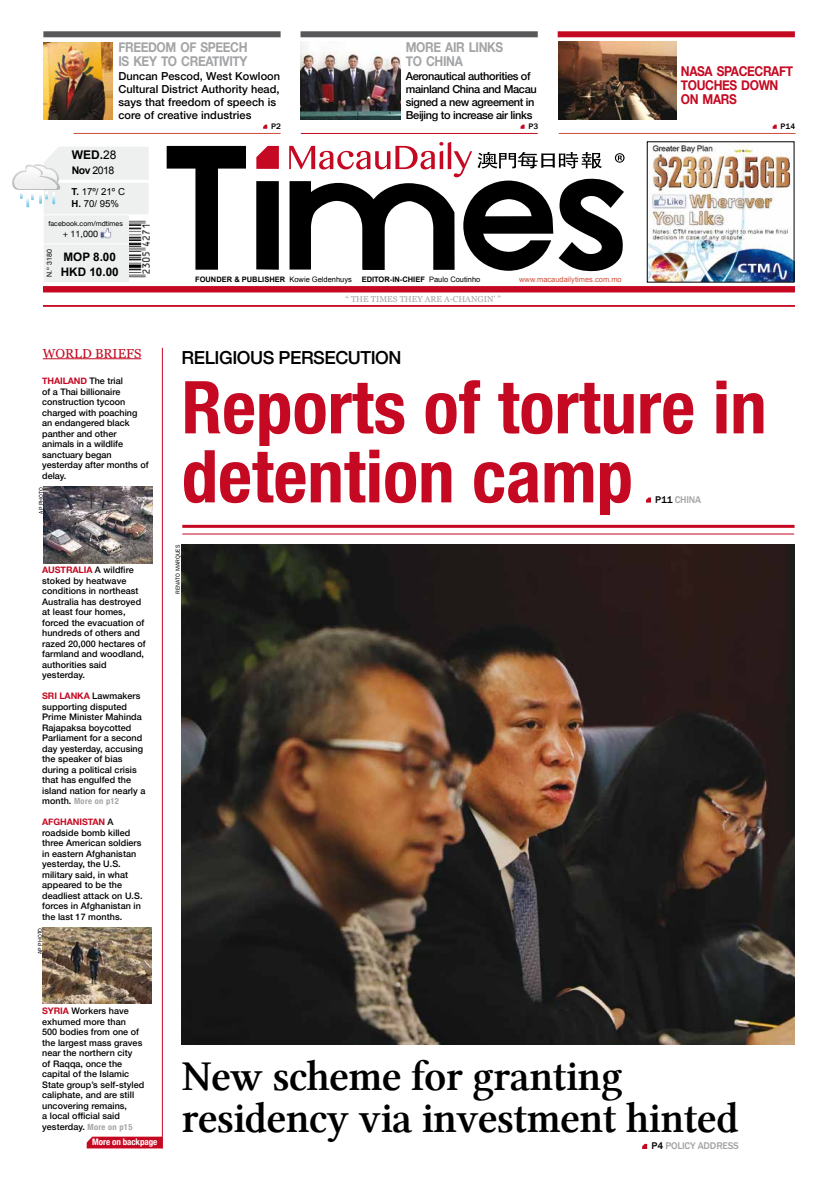
<style>
.page{position:relative;width:837px;height:1191px;background:#fff}
.page>*{position:absolute;margin:0;border:0;box-sizing:border-box;transform-origin:0 0}
.t1{font:700 condensed 73px/69px "Helvetica Neue";color:#c50922}
.t2{font:43px/42px "Lin Libertine Z";letter-spacing:-.02em;color:#000}
.t3{font:500 18px "Helvetica Neue";letter-spacing:-.025em;color:#000}
.t4{font:700 13.6px/14px "Helvetica Neue";letter-spacing:-.03em;color:#a3a4a6;scale:.88 1}
.t5{font:700 13.6px/14px "Helvetica Neue";letter-spacing:-.03em;color:#c50922;scale:.88 1}
.t6{font:13px "Georgia";color:#c50922}
.t7{font:700 12px "Arial";color:#000}
.t8{font:700 11.7px/15.3px "Arial";color:#000}
.t9{font:500 11px/13px "Helvetica Neue";letter-spacing:.005em;color:#000}
.t10{font:500 11px/13px "Helvetica Neue";letter-spacing:-.03em;color:#000}
.t11{font:10.5px "Arial";color:#000}
.t12{font:500 10px "Franklin Gothic";letter-spacing:-.02em;color:#a3a4a6}
.t13{font:9.6px/12.1px "Arial";color:#000}
.t14{font:500 9px/10.5px "Helvetica Neue";letter-spacing:.005em;color:#000}
.t15{font:700 condensed 9px "Helvetica Neue";letter-spacing:-.01em;color:#fff}
.t16{font:9px "Helvetica Neue";color:#000}
.t17{font:8.5px "Georgia";color:#a3a4a6}
.t18{font:700 condensed 8.5px "Helvetica Neue";letter-spacing:.035em;color:#a3a4a6}
.t19{font:500 8.2px "Franklin Gothic";color:#000}
.t20{font:700 7.5px "Arial";color:#000}
.t21{font:7.5px "Arial";color:#cf4e3b}
.t22{font:7px "Helvetica Neue";color:#000}
.t23{font:6px "Franklin Gothic";letter-spacing:.025em;color:#000}
.s1{font-weight:400}
.s2{font-weight:700}
.s3{font-weight:700;color:#c50922}
.s4{font-weight:500;font-stretch:normal;font-size:9px;color:#000}
.s5{color:#000}
.s6{font-weight:700;font-stretch:condensed;font-size:8.5px;color:#a3a4a6}
</style>
<div class="page">
<svg style="left:167px;top:146px;width:79px;height:124px"></svg>
<svg style="left:256px;top:181px;width:23px;height:89px"></svg>
<svg style="left:289px;top:142px;width:335px;height:129px"></svg>
<svg style="left:256px;top:146px;width:23px;height:23px"></svg>
<div style="left:43px;top:286px;width:751px;height:6px;background:#c50922"></div>
<hr style="left:43px;top:305px;width:751px;height:1px;background:#c50922">
<img style="left:148px;top:224px;width:1px;height:50px">
<div style="left:300px;top:31px;width:237px;height:6px;background:#58585a"></div>
<div style="left:43px;top:31px;width:237px;height:6px;background:#58585a"></div>
<div style="left:557px;top:31px;width:237px;height:6px;background:#c50922"></div>
<hr style="left:301px;top:133px;width:236px;height:1px;background:#c50922">
<hr style="left:558px;top:133px;width:237px;height:1px;background:#cf4e3b">
<hr style="left:74px;top:133px;width:206px;height:1px;background:#cf4e3b">
<svg style="left:520px;top:125px;width:4px;height:4px"></svg>
<svg style="left:263px;top:125px;width:4px;height:4px"></svg>
<svg style="left:772px;top:125px;width:4px;height:4px"></svg>
<img style="left:649px;top:144px;width:142px;height:136px">
<hr style="left:162px;top:348px;width:1px;height:800px;background:#c50922">
<hr style="left:43px;top:358px;width:98px;height:1px;background:#c50922">
<svg style="left:87px;top:1136px;width:75px;height:12px"></svg>
<img style="left:43px;top:42px;width:70px;height:77px">
<img style="left:301px;top:41px;width:99px;height:78px">
<img style="left:558px;top:41px;width:118px;height:78px">
<svg style="left:12px;top:147px;width:136px;height:135px"></svg>
<hr style="left:182px;top:533px;width:611px;height:1px;background:#c50922">
<hr style="left:182px;top:525px;width:612px;height:3px;background:#c50922">
<img style="left:44px;top:487px;width:108px;height:76px">
<img style="left:43px;top:927px;width:108px;height:76px">
<svg style="left:642px;top:1143px;width:5px;height:6px"></svg>
<svg style="left:646px;top:497px;width:4px;height:5px"></svg>
<img style="left:181px;top:544px;width:612px;height:501px">
<h3 class="t4" style="left:118px;top:41px;width:148px">FREEDOM OF SPEECH<br>IS KEY TO CREATIVITY</h3>
<h3 class="t4" style="left:405px;top:41px;width:112px">MORE AIR LINKS<br>TO CHINA</h3>
<p class="t9" style="left:118px;top:69px;width:163px">Duncan Pescod, West Kowloon<br>Cultural District Authority head, says that freedom of speech is core of creative industries</p>
<p class="t10" style="left:405px;top:69px;width:132px">Aeronautical authorities of mainland China and Macau signed a new agreement in<br>Beijing to increase air links</p>
<h3 class="t5" style="left:680px;top:65px;width:129px">NASA SPACECRAFT<br>TOUCHES DOWN<br>ON MARS</h3>
<p class="t19" style="left:271px;top:121px;width:11px">P2</p>
<p class="t19" style="left:528px;top:121px;width:11px">P3</p>
<p class="t19" style="left:780px;top:121px;width:16px">P14</p>
<h3 class="t7" style="left:72px;top:147px;width:46px">WED.<span class="s1">28</span></h3>
<p class="t11" style="left:72px;top:163px;width:44px"><span class="s2">NOV</span> 2018</p>
<p class="t13" style="left:72px;top:186px;width:55px"><span class="s2">T.</span> 17º/ 21º C<br><span class="s2">H.</span> 70/ 95%</p>
<p class="t22" style="left:48px;top:219px;width:76px">facebook.com/mdtimes</p>
<p class="t16" style="left:63px;top:228px;width:37px">+ 11,000</p>
<p class="t22" style="left:44px;top:277px;width:29px;rotate:-90deg">N.º 3180</p>
<p class="t8" style="left:61px;top:249px;width:59px">MOP 8.00<br>HKD 10.00</p>
<h3 class="t6" style="left:43px;top:344px;width:100px">WORLD BRIEFS</h3>
<p class="t14" style="left:42px;top:375px;width:108px"><span class="s3">THAILAND</span> The trial<br>of a Thai billionaire construction tycoon charged with poaching an endangered black panther and other animals in a wildlife sanctuary began yesterday after months of delay.</p>
<p class="t23" style="left:38px;top:514px;width:28px;rotate:-90deg">ap photo</p>
<p class="t14" style="left:42px;top:564px;width:105px"><span class="s3">AUSTRALIA</span> A wildfire stoked by heatwave conditions in northeast<br>Australia has destroyed at least four homes, forced the evacuation of hundreds of others and razed 20,000 hectares of farmland and woodland, authorities said yesterday.</p>
<p class="t14" style="left:42px;top:690px;width:105px"><span class="s3">SRI LANKA</span> Lawmakers supporting disputed<br>Prime Minister Mahinda<br>Rajapaksa boycotted<br>Parliament for a second day yesterday, accusing the speaker of bias during a political crisis that has engulfed the island nation for nearly a</p>
<p class="t18" style="left:42px;top:794px;width:78px"><span class="s4">month.</span> More on p12</p>
<p class="t14" style="left:42px;top:816px;width:102px"><span class="s3">AFGHANISTAN</span> A roadside bomb killed three American soldiers in eastern Afghanistan yesterday, the U.S. military said, in what appeared to be the deadliest attack on U.S. forces in Afghanistan in the last 17 months.</p>
<p class="t23" style="left:37px;top:954px;width:28px;rotate:-90deg">ap photo</p>
<p class="t20" style="left:195px;top:274px;width:158px">FOUNDER &amp; PUBLISHER <span class="s1">Kowie Geldenhuys</span></p>
<p class="t20" style="left:361px;top:274px;width:120px">EDITOR-IN-CHIEF <span class="s1">Paulo Coutinho</span></p>
<p class="t21" style="left:519px;top:274px;width:104px">www.macaudailytimes.com.mo</p>
<p class="t17" style="left:345px;top:293px;width:157px">“ THE TIMES THEY ARE A-CHANGIN’ ”</p>
<h3 class="t3" style="left:181px;top:343px;width:165px">Religious persecuti</h3>
<h3 class="t3" style="left:375px;top:343px;width:28px">on</h3>
<h1 class="t1" style="left:181px;top:368px;width:586px">Reports of torture in detention camp</h1>
<p class="t12" style="left:655px;top:493px;width:47px"><span class="s5">P11</span> CHINA</p>
<p class="t23" style="left:174px;top:594px;width:51px;rotate:-90deg">renato marques</p>
<p class="t14" style="left:42px;top:1005px;width:103px"><span class="s3">SYRIA</span> Workers have exhumed more than<br>500 bodies from one of the largest mass graves near the northern city<br>of Raqqa, once the capital of the Islamic<br>State group’s self-styled caliphate, and are still uncovering remains,<br>a local official said yesterday. <span class="s6">More on p15</span></p>
<p class="t15" style="left:92px;top:1134px;width:66px">More on backpage</p>
<h2 class="t2" style="left:181px;top:1056px;width:558px">New scheme for granting residency via investment hinted</h2>
<p class="t12" style="left:651px;top:1139px;width:89px"><span class="s5">P4</span> POLICY ADDRESS</p>
</div>
